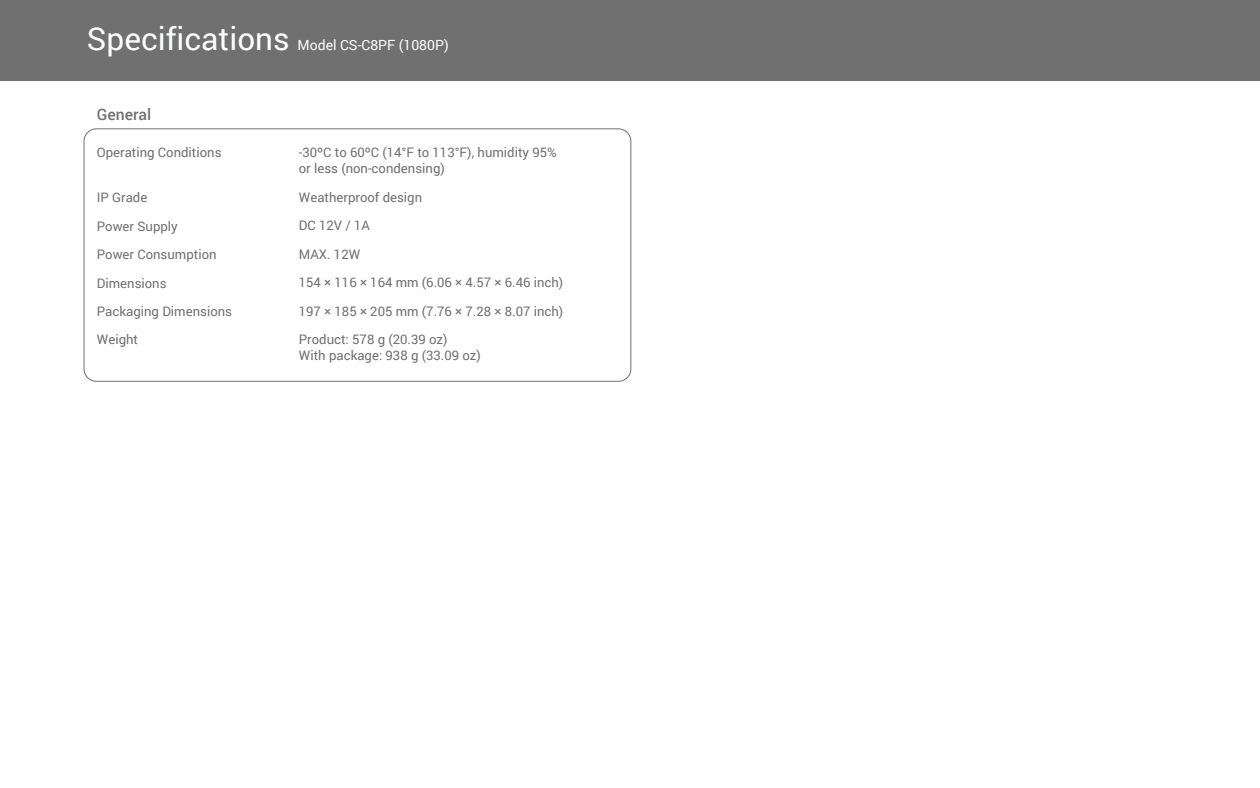
<style>
.page{position:relative;width:1260px;height:788px;background:#fff}
.page>*{position:absolute;margin:0;border:0;box-sizing:border-box;transform-origin:0 0}
.t1{font:31.5px "Roboto";color:#fcfdfd}
.t2{font:500 15.75px "Roboto";color:#717071}
.t3{font:14px "Roboto";color:#fcfdfd}
.t4{font:13.12px/15.8px "Roboto";color:#717071}
</style>
<div class="page">
<div style="left:84px;top:128px;width:547px;height:254px;border:1px solid #717071;border-radius:12px"></div>
<div style="left:0;top:0;width:1260px;height:80px;background:#717071"></div>
<h1 class="t1" style="left:87px;top:16px;width:204px">Specifications</h1>
<p class="t3" style="left:297px;top:35px;width:153px">Model CS-C8PF (1080P)</p>
<p class="t2" style="left:97px;top:103px;width:56px">General</p>
<p class="t4" style="left:97px;top:144px;width:126px">Operating Conditions</p>
<p class="t4" style="left:299px;top:144px;width:259px">-30ºC to 60ºC (14°F to 113°F), humidity 95% or less (non-condensing)</p>
<p class="t4" style="left:97px;top:189px;width:52px">IP Grade</p>
<p class="t4" style="left:299px;top:189px;width:125px">Weatherproof design</p>
<p class="t4" style="left:97px;top:218px;width:82px">Power Supply</p>
<p class="t4" style="left:299px;top:217px;width:73px">DC 12V / 1A</p>
<p class="t4" style="left:97px;top:246px;width:121px">Power Consumption</p>
<p class="t4" style="left:299px;top:246px;width:63px">MAX. 12W</p>
<p class="t4" style="left:97px;top:275px;width:71px">Dimensions</p>
<p class="t4" style="left:299px;top:274px;width:266px">154 × 116 × 164 mm (6.06 × 4.57 × 6.46 inch)</p>
<p class="t4" style="left:97px;top:303px;width:137px">Packaging Dimensions</p>
<p class="t4" style="left:299px;top:303px;width:266px">197 × 185 × 205 mm (7.76 × 7.28 × 8.07 inch)</p>
<p class="t4" style="left:97px;top:331px;width:43px">Weight</p>
<p class="t4" style="left:299px;top:331px;width:184px">Product: 578 g (20.39 oz)<br>With package: 938 g (33.09 oz)</p>
</div>
